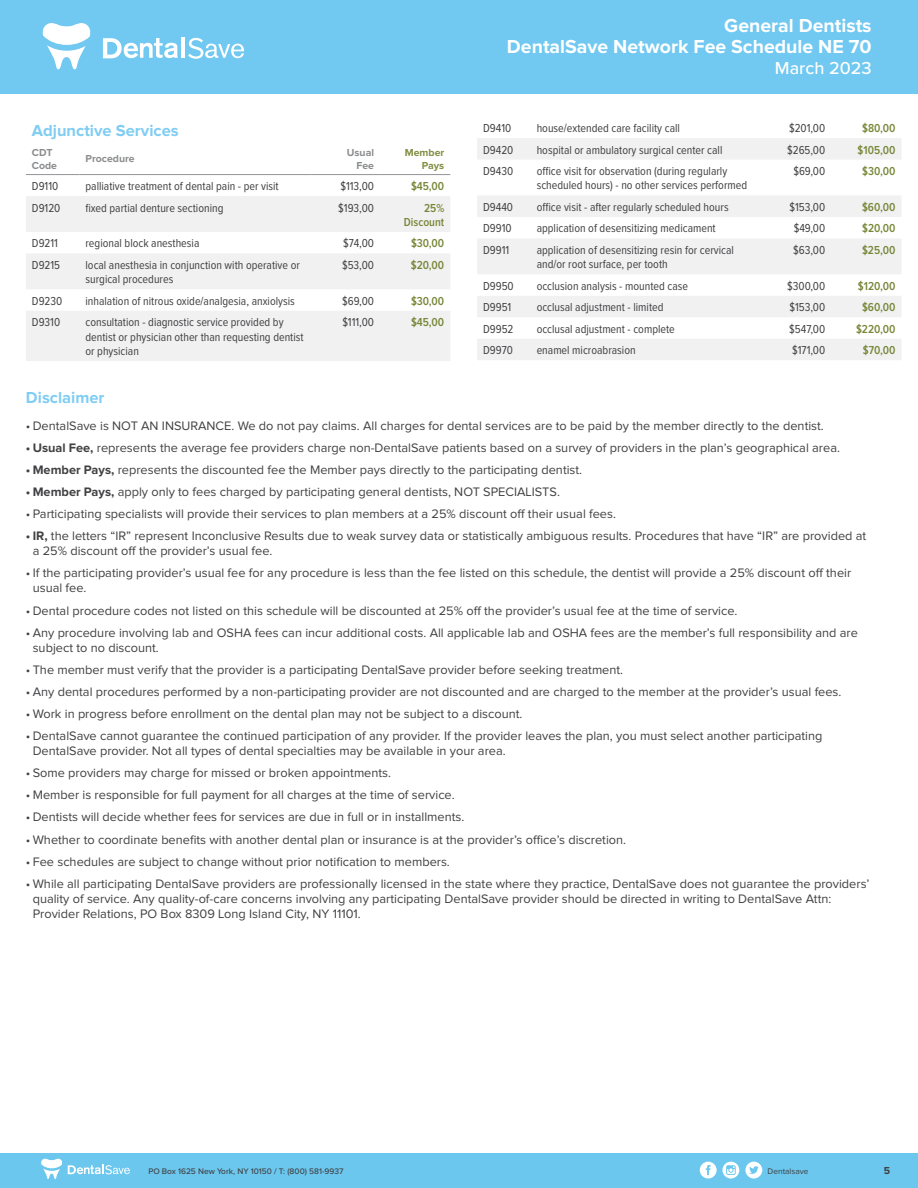
<style>
.page{position:relative;width:918px;height:1188px;background:#fff}
.page>*{position:absolute;margin:0;border:0;box-sizing:border-box;transform-origin:0 0}
.t1{font:700 19.5px/21px "Proxima Nova";color:#fff;text-align:right}
.t2{font:500 18px "Proxima Nova";color:#fff}
.t3{font:700 16.5px "Proxima Nova";color:#80cdf3}
.t4{font:12.75px/15.3px "Proxima Nova";color:#414042}
.t5{font:12px/14.4px "Proxima Nova Cond";color:#414042}
.t6{font:600 12px/14.4px "Proxima Nova Cond";color:#778637;text-align:right}
.t7{font:700 10.5px/12.6px "Proxima Nova";color:#8a8c8e}
.t8{font:700 10.5px/12.6px "Proxima Nova";color:#828e43;text-align:right}
.t9{font:700 10.5px "Proxima Nova";color:#414042}
.t10{font:500 8.4px "Proxima Nova";color:#414042}
.t11{font:8.4px "Proxima Nova";color:#414042}
.s1{font-weight:700}
</style>
<div class="page">
<div style="left:0;top:1154px;width:918px;height:34px;background:#6bc7ee"></div>
<svg style="left:68px;top:1165px;width:62px;height:9px"></svg>
<svg style="left:41px;top:1159px;width:21px;height:20px"></svg>
<svg style="left:700px;top:1162px;width:39px;height:17px"></svg>
<svg style="left:745px;top:1162px;width:17px;height:17px"></svg>
<div style="left:0;top:0;width:918px;height:93px;background:#71c8f1"></div>
<hr style="left:181px;top:37px;width:4px;height:21px;background:#fff">
<svg style="left:103px;top:38px;width:75px;height:20px"></svg>
<svg style="left:188px;top:38px;width:56px;height:21px"></svg>
<svg style="left:42px;top:23px;width:49px;height:46px"></svg>
<svg style="left:26px;top:196px;width:424px;height:165px;fill:#f1f1f2"></svg>
<hr style="left:26px;top:174px;width:54px;height:1px;background:#939598">
<hr style="left:80px;top:174px;width:230px;height:1px;background:#939598">
<hr style="left:310px;top:174px;width:70px;height:1px;background:#939598">
<hr style="left:380px;top:174px;width:70px;height:1px;background:#939598">
<svg style="left:477px;top:138px;width:424px;height:222px;fill:#f1f1f2"></svg>
<p class="t3" style="left:32px;top:123px;width:148px">Adjunctive Services</p>
<p class="t7" style="left:32px;top:147px;width:27px">CDT<br>Code</p>
<p class="t7" style="left:86px;top:153px;width:51px">Procedure</p>
<p class="t7" style="left:347px;top:147px;width:29px;text-align:right">Usual<br>Fee</p>
<p class="t8" style="left:405px;top:147px;width:41px">Member<br>Pays</p>
<p class="t5" style="left:32px;top:179px;width:28px">D9110</p>
<p class="t5" style="left:86px;top:179px;width:195px">palliative treatment of dental pain - per visit</p>
<p class="t5" style="left:340px;top:179px;width:35px">$113,00</p>
<p class="t6" style="left:411px;top:179px;width:35px">$45,00</p>
<p class="t5" style="left:32px;top:201px;width:30px">D9120</p>
<p class="t5" style="left:86px;top:201px;width:140px">fixed partial denture sectioning</p>
<p class="t5" style="left:338px;top:201px;width:37px">$193,00</p>
<p class="t6" style="left:404px;top:201px;width:42px">25%<br>Discount</p>
<p class="t5" style="left:32px;top:237px;width:28px">D9211</p>
<p class="t5" style="left:86px;top:237px;width:115px">regional block anesthesia</p>
<p class="t5" style="left:343px;top:237px;width:33px">$74,00</p>
<p class="t6" style="left:411px;top:237px;width:35px">$30,00</p>
<p class="t5" style="left:32px;top:258px;width:30px">D9215</p>
<p class="t5" style="left:86px;top:258px;width:216px">local anesthesia in conjunction with operative or surgical procedures</p>
<p class="t5" style="left:342px;top:258px;width:34px">$53,00</p>
<p class="t6" style="left:411px;top:258px;width:35px">$20,00</p>
<p class="t5" style="left:32px;top:294px;width:32px">D9230</p>
<p class="t5" style="left:86px;top:294px;width:211px">inhalation of nitrous oxide/analgesia, anxiolysis</p>
<p class="t5" style="left:342px;top:294px;width:33px">$69,00</p>
<p class="t6" style="left:411px;top:294px;width:35px">$30,00</p>
<p class="t5" style="left:32px;top:316px;width:30px">D9310</p>
<p class="t5" style="left:86px;top:316px;width:220px">consultation - diagnostic service provided by dentist or physician other than requesting dentist or physician</p>
<p class="t5" style="left:342px;top:316px;width:33px">$111,00</p>
<p class="t6" style="left:411px;top:316px;width:35px">$45,00</p>
<h1 class="t1" style="left:507px;top:16px;width:366px">General Dentists<br>DentalSave Network Fee Schedule NE 70</h1>
<h2 class="t2" style="left:775px;top:58px;width:98px">March 2023</h2>
<p class="t5" style="left:483px;top:121px;width:30px">D9410</p>
<p class="t5" style="left:537px;top:121px;width:145px">house/extended care facility call</p>
<p class="t5" style="left:789px;top:121px;width:38px">$201,00</p>
<p class="t6" style="left:862px;top:121px;width:35px">$80,00</p>
<p class="t5" style="left:483px;top:143px;width:32px">D9420</p>
<p class="t5" style="left:537px;top:143px;width:187px">hospital or ambulatory surgical center call</p>
<p class="t5" style="left:787px;top:143px;width:40px">$265,00</p>
<p class="t6" style="left:858px;top:143px;width:39px">$105,00</p>
<p class="t5" style="left:483px;top:164px;width:32px">D9430</p>
<p class="t5" style="left:537px;top:164px;width:212px">office visit for observation (during regularly scheduled hours) - no other services performed</p>
<p class="t5" style="left:793px;top:164px;width:33px">$69,00</p>
<p class="t6" style="left:862px;top:164px;width:35px">$30,00</p>
<p class="t5" style="left:483px;top:200px;width:31px">D9440</p>
<p class="t5" style="left:537px;top:200px;width:193px">office visit - after regularly scheduled hours</p>
<p class="t5" style="left:790px;top:200px;width:37px">$153,00</p>
<p class="t6" style="left:862px;top:200px;width:35px">$60,00</p>
<p class="t5" style="left:483px;top:222px;width:30px">D9910</p>
<p class="t5" style="left:537px;top:222px;width:181px">application of desensitizing medicament</p>
<p class="t5" style="left:794px;top:222px;width:33px">$49,00</p>
<p class="t6" style="left:862px;top:222px;width:35px">$20,00</p>
<p class="t5" style="left:483px;top:243px;width:28px">D9911</p>
<p class="t5" style="left:537px;top:243px;width:199px">application of desensitizing resin for cervical and/or root surface, per tooth</p>
<p class="t5" style="left:793px;top:243px;width:34px">$63,00</p>
<p class="t6" style="left:862px;top:243px;width:35px">$25,00</p>
<p class="t5" style="left:483px;top:279px;width:32px">D9950</p>
<p class="t5" style="left:537px;top:279px;width:153px">occlusion analysis - mounted case</p>
<p class="t5" style="left:787px;top:279px;width:40px">$300,00</p>
<p class="t6" style="left:858px;top:279px;width:39px">$120,00</p>
<p class="t5" style="left:483px;top:301px;width:30px">D9951</p>
<p class="t5" style="left:537px;top:301px;width:128px">occlusal adjustment - limited</p>
<p class="t5" style="left:790px;top:301px;width:37px">$153,00</p>
<p class="t6" style="left:862px;top:301px;width:35px">$60,00</p>
<p class="t5" style="left:483px;top:322px;width:32px">D9952</p>
<p class="t5" style="left:537px;top:322px;width:140px">occlusal adjustment - complete</p>
<p class="t5" style="left:789px;top:322px;width:37px">$547,00</p>
<p class="t6" style="left:856px;top:322px;width:41px">$220,00</p>
<p class="t5" style="left:483px;top:344px;width:31px">D9970</p>
<p class="t5" style="left:537px;top:344px;width:100px">enamel microabrasion</p>
<p class="t5" style="left:792px;top:344px;width:35px">$171,00</p>
<p class="t6" style="left:863px;top:344px;width:34px">$70,00</p>
<p class="t3" style="left:26px;top:390px;width:80px">Disclaimer</p>
<p class="t4" style="left:26px;top:418px;width:799px">• DentalSave is NOT AN INSURANCE. We do not pay claims. All charges for dental services are to be paid by the member directly to the dentist.</p>
<p class="t4" style="left:26px;top:440px;width:816px"><span class="s1">• Usual Fee,</span> represents the average fee providers charge non-DentalSave patients based on a survey of providers in the plan’s geographical area.</p>
<p class="t4" style="left:26px;top:462px;width:558px"><span class="s1">• Member Pays,</span> represents the discounted fee the Member pays directly to the participating dentist.</p>
<p class="t4" style="left:26px;top:484px;width:535px"><span class="s1">• Member Pays,</span> apply only to fees charged by participating general dentists, NOT SPECIALISTS.</p>
<p class="t4" style="left:26px;top:506px;width:592px">• Participating specialists will provide their services to plan members at a 25% discount off their usual fees.</p>
<p class="t4" style="left:33px;top:528px;width:835px;text-indent:-7px"><span class="s1">• IR,</span> the letters “IR” represent Inconclusive Results due to weak survey data or statistically ambiguous results. Procedures that have “IR” are provided at a 25% discount off the provider’s usual fee.</p>
<p class="t4" style="left:33px;top:566px;width:820px;text-indent:-7px">• If the participating provider’s usual fee for any procedure is less than the fee listed on this schedule, the dentist will provide a 25% discount off their usual fee.</p>
<p class="t4" style="left:26px;top:603px;width:713px">• Dental procedure codes not listed on this schedule will be discounted at 25% off the provider’s usual fee at the time of service.</p>
<p class="t4" style="left:33px;top:625px;width:827px;text-indent:-7px">• Any procedure involving lab and OSHA fees can incur additional costs. All applicable lab and OSHA fees are the member’s full responsibility and are subject to no discount.</p>
<p class="t4" style="left:26px;top:663px;width:599px">• The member must verify that the provider is a participating DentalSave provider before seeking treatment.</p>
<p class="t4" style="left:26px;top:685px;width:817px">• Any dental procedures performed by a non-participating provider are not discounted and are charged to the member at the provider’s usual fees.</p>
<p class="t4" style="left:26px;top:707px;width:498px">• Work in progress before enrollment on the dental plan may not be subject to a discount.</p>
<p class="t4" style="left:33px;top:729px;width:791px;text-indent:-7px">• DentalSave cannot guarantee the continued participation of any provider. If the provider leaves the plan, you must select another participating<br>DentalSave provider. Not all types of dental specialties may be available in your area.</p>
<p class="t4" style="left:26px;top:766px;width:367px">• Some providers may charge for missed or broken appointments.</p>
<p class="t4" style="left:26px;top:788px;width:430px">• Member is responsible for full payment for all charges at the time of service.</p>
<p class="t4" style="left:26px;top:810px;width:440px">• Dentists will decide whether fees for services are due in full or in installments.</p>
<p class="t4" style="left:26px;top:832px;width:602px">• Whether to coordinate benefits with another dental plan or insurance is at the provider’s office’s discretion.</p>
<p class="t4" style="left:26px;top:854px;width:425px">• Fee schedules are subject to change without prior notification to members.</p>
<p class="t4" style="left:33px;top:876px;width:838px;text-indent:-7px">• While all participating DentalSave providers are professionally licensed in the state where they practice, DentalSave does not guarantee the providers’ quality of service. Any quality-of-care concerns involving any participating DentalSave provider should be directed in writing to DentalSave Attn:<br>Provider Relations, PO Box 8309 Long Island City, NY 11101.</p>
<p class="t10" style="left:148px;top:1166px;width:197px">PO Box 1625 New York, NY 10150 / T: (800) 581-9937</p>
<p class="t11" style="left:768px;top:1167px;width:43px">Dentalsave</p>
<p class="t9" style="left:884px;top:1166px;width:8px">5</p>
</div>
